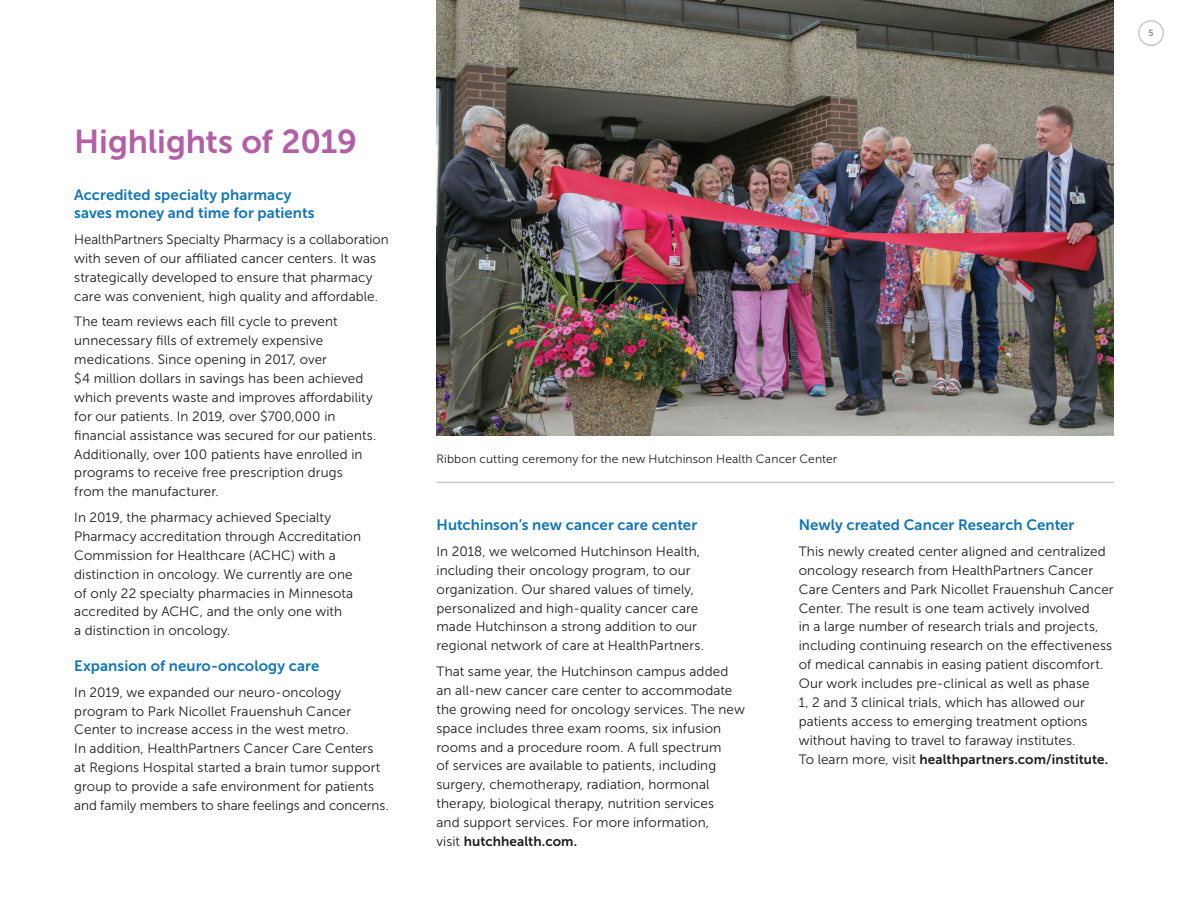
<style>
.page{position:relative;width:1188px;height:918px;background:#fff}
.page>*{position:absolute;margin:0;border:0;box-sizing:border-box;transform-origin:0 0}
.t1{font:33px "Museo Sans 700";letter-spacing:-.005em;color:#b35fa6}
.t2{font:15px/18px "Museo Sans 700";letter-spacing:.005em;color:#1276b6}
.t3{font:13.5px/18.9px "Museo Sans 300";letter-spacing:.005em;color:#1e1d1e}
.t4{font:13.5px "Museo Sans 700";letter-spacing:.01em;color:#1e1d1e}
.t5{font:12px "Museo Sans 300";letter-spacing:.01em;color:#1e1d1e}
.t6{font:9px "Museo Sans 700";color:#868a8e}
.s1{font-family:"Museo Sans 300"}
</style>
<div class="page">
<div style="left:1138px;top:20px;width:26px;height:26px;border:2px solid #c8c9c9;border-radius:50%"></div>
<img style="left:436px;top:0;width:678px;height:436px">
<hr style="left:436px;top:482px;width:678px;height:1px;background:#c8c9c9">
<h1 class="t1" style="left:74px;top:124px;width:284px">Highlights of 2019</h1>
<p class="t2" style="left:74px;top:186px;width:242px">Accredited specialty pharmacy saves money and time for patients</p>
<p class="t3" style="left:74px;top:230px;width:316px">HealthPartners Specialty Pharmacy is a collaboration with seven of our affiliated cancer centers. It was strategically developed to ensure that pharmacy care was convenient, high quality and affordable.</p>
<p class="t3" style="left:74px;top:312px;width:304px">The team reviews each fill cycle to prevent unnecessary fills of extremely expensive medications. Since opening in 2017, over<br>$4 million dollars in savings has been achieved which prevents waste and improves affordability for our patients. In 2019, over $700,000 in financial assistance was secured for our patients.<br>Additionally, over 100 patients have enrolled in programs to receive free prescription drugs<br>from the manufacturer.</p>
<p class="t3" style="left:74px;top:508px;width:288px">In 2019, the pharmacy achieved Specialty Pharmacy accreditation through Accreditation Commission for Healthcare (ACHC) with a distinction in oncology. We currently are one of only 22 specialty pharmacies in Minnesota accredited by ACHC, and the only one with<br>a distinction in oncology.</p>
<p class="t2" style="left:74px;top:657px;width:247px">Expansion of neuro-oncology care</p>
<p class="t3" style="left:74px;top:683px;width:316px">In 2019, we expanded our neuro-oncology program to Park Nicollet Frauenshuh Cancer Center to increase access in the west metro.<br>In addition, HealthPartners Cancer Care Centers<br>at Regions Hospital started a brain tumor support group to provide a safe environment for patients and family members to share feelings and concerns.</p>
<p class="t6" style="left:1148px;top:28px;width:7px">5</p>
<p class="t5" style="left:436px;top:452px;width:402px">Ribbon cutting ceremony for the new Hutchinson Health Cancer Center</p>
<p class="t2" style="left:436px;top:516px;width:262px">Hutchinson’s new cancer care center</p>
<p class="t3" style="left:436px;top:542px;width:269px">In 2018, we welcomed Hutchinson Health, including their oncology program, to our organization. Our shared values of timely, personalized and high-quality cancer care made Hutchinson a strong addition to our regional network of care at HealthPartners.</p>
<p class="t3" style="left:436px;top:662px;width:310px">That same year, the Hutchinson campus added an all-new cancer care center to accommodate the growing need for oncology services. The new space includes three exam rooms, six infusion rooms and a procedure room. A full spectrum<br>of services are available to patients, including surgery, chemotherapy, radiation, hormonal therapy, biological therapy, nutrition services<br>and support services. For more information,</p>
<p class="t4" style="left:436px;top:834px;width:142px"><span class="s1">visit</span> hutchhealth.com.</p>
<p class="t2" style="left:799px;top:516px;width:277px">Newly created Cancer Research Center</p>
<p class="t3" style="left:799px;top:542px;width:317px">This newly created center aligned and centralized oncology research from HealthPartners Cancer Care Centers and Park Nicollet Frauenshuh Cancer Center. The result is one team actively involved<br>in a large number of research trials and projects, including continuing research on the effectiveness of medical cannabis in easing patient discomfort.<br>Our work includes pre-clinical as well as phase<br>1, 2 and 3 clinical trials, which has allowed our patients access to emerging treatment options without having to travel to faraway institutes.</p>
<p class="t4" style="left:799px;top:752px;width:311px"><span class="s1">To learn more, visit</span> healthpartners.com/institute.</p>
</div>
